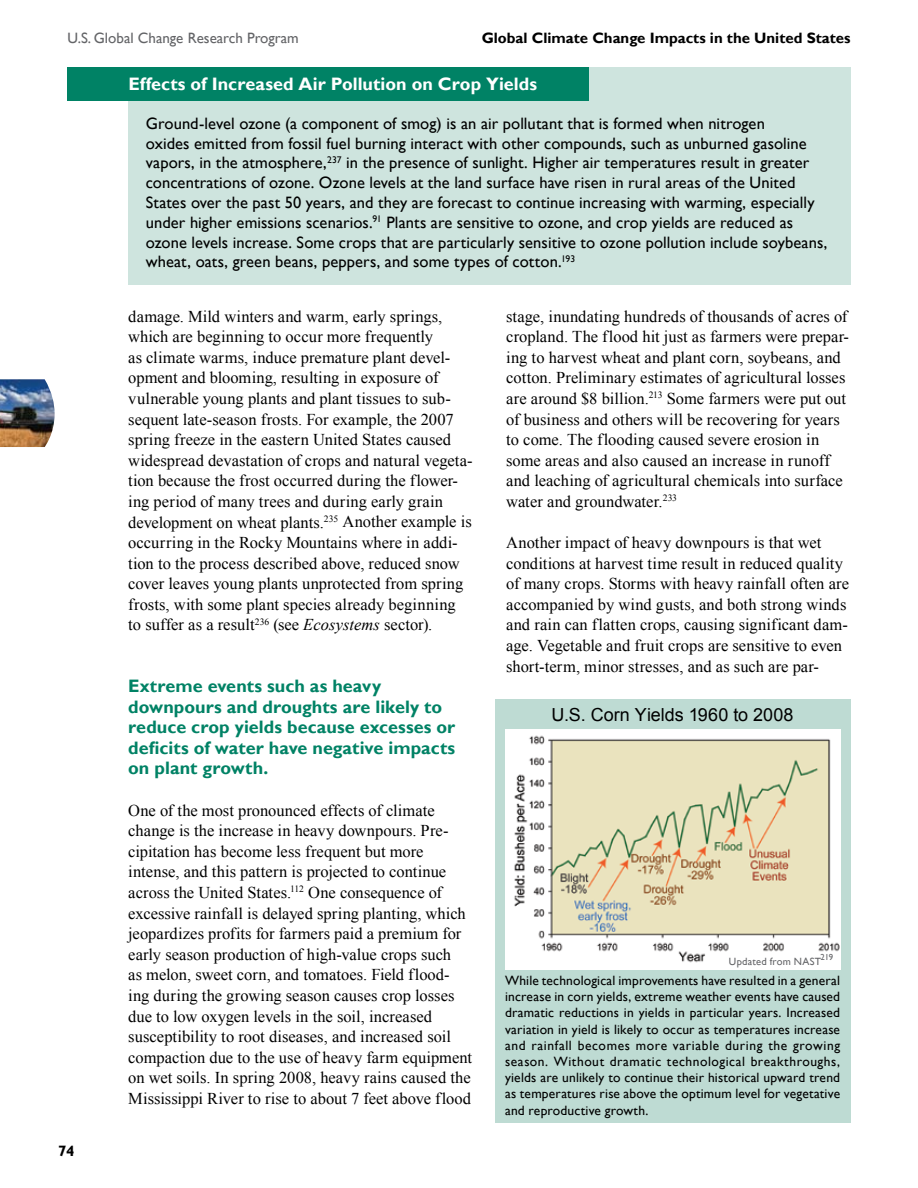
<style>
.page{position:relative;width:918px;height:1188px;background:#fff}
.page>*{position:absolute;margin:0;border:0;box-sizing:border-box;transform-origin:0 0}
.t1{font:700 18px/20.5px "Gill Sans";letter-spacing:.005em;color:#008265}
.t2{font:700 18px "Gill Sans";letter-spacing:.005em;color:#fff}
.t3{font:18px "Arial";color:#000}
.t4{font:16.5px/20.5px "Times New Roman";color:#000}
.t5{font:16.5px/19.8px "Gill Sans";letter-spacing:.005em;color:#000}
.t6{font:700 15px "Gill Sans";color:#000}
.t7{font:15px "Gill Sans";color:#636467}
.t8{font:13.5px/16.2px "Gill Sans";letter-spacing:.01em;color:#000;text-align:justify}
.t9{font:10.5px "Gill Sans";letter-spacing:.025em;color:#636467}
.t10{font:8.7px "Gill Sans";color:#636467}
.s1{font-style:italic}
</style>
<div class="page">
<img style="left:0;top:379px;width:55px;height:68px">
<div style="left:128px;top:68px;width:722px;height:217px;background:#cee4de"></div>
<div style="left:68px;top:68px;width:521px;height:33px;background:#008265"></div>
<div style="left:495px;top:699px;width:355px;height:423px;background:#bedbd3"></div>
<img style="left:505px;top:729px;width:335px;height:240px">
<p class="t7" style="left:68px;top:30px;width:233px">U.S. Global Change Research Program</p>
<p class="t6" style="left:482px;top:29px;width:370px">Global Climate Change Impacts in the United States</p>
<p class="t2" style="left:128px;top:73px;width:410px">Effects of Increased Air Pollution on Crop Yields</p>
<p class="t5" style="left:146px;top:114px;width:683px">Ground-level ozone (a component of smog) is an air pollutant that is formed when nitrogen<br>oxides emitted from fossil fuel burning interact with other compounds, such as unburned gasoline vapors, in the atmosphere,<sup>237</sup> in the presence of sunlight. Higher air temperatures result in greater concentrations of ozone. Ozone levels at the land surface have risen in rural areas of the United States over the past 50 years, and they are forecast to continue increasing with warming, especially under higher emissions scenarios.<sup>91</sup> Plants are sensitive to ozone, and crop yields are reduced as ozone levels increase. Some crops that are particularly sensitive to ozone pollution include soybeans, wheat, oats, green beans, peppers, and some types of cotton.<sup>193</sup></p>
<p class="t6" style="left:58px;top:1142px;width:18px">74</p>
<p class="t4" style="left:128px;top:306px;width:346px">damage. Mild winters and warm, early springs, which are beginning to occur more frequently<br>as climate warms, induce premature plant devel&shy;opment and blooming, resulting in exposure of vulnerable young plants and plant tissues to sub&shy;sequent late-season frosts. For example, the 2007 spring freeze in the eastern United States caused widespread devastation of crops and natural vegeta&shy;tion because the frost occurred during the flower&shy;ing period of many trees and during early grain development on wheat plants.<sup>235</sup> Another example is occurring in the Rocky Mountains where in addi&shy;tion to the process described above, reduced snow cover leaves young plants unprotected from spring frosts, with some plant species already beginning to suffer as a result<sup>236</sup> (see <span class="s1">Ecosystems</span> sector).</p>
<p class="t1" style="left:128px;top:676px;width:329px">Extreme events such as heavy downpours and droughts are likely to reduce crop yields because excesses or deficits of water have negative impacts on plant growth.</p>
<p class="t4" style="left:128px;top:800px;width:345px">One of the most pronounced effects of climate change is the increase in heavy downpours. Pre&shy;cipitation has become less frequent but more intense, and this pattern is projected to continue across the United States.<sup>112</sup> One consequence of excessive rainfall is delayed spring planting, which jeopardizes profits for farmers paid a premium for early season production of high-value crops such<br>as melon, sweet corn, and tomatoes. Field flood&shy;ing during the growing season causes crop losses due to low oxygen levels in the soil, increased susceptibility to root diseases, and increased soil compaction due to the use of heavy farm equipment on wet soils. In spring 2008, heavy rains caused the Mississippi River to rise to about 7 feet above flood</p>
<p class="t4" style="left:506px;top:306px;width:344px">stage, inundating hundreds of thousands of acres of cropland. The flood hit just as farmers were prepar&shy;ing to harvest wheat and plant corn, soybeans, and cotton. Preliminary estimates of agricultural losses are around $8 billion.<sup>213</sup> Some farmers were put out of business and others will be recovering for years to come. The flooding caused severe erosion in some areas and also caused an increase in runoff and leaching of agricultural chemicals into surface water and groundwater.<sup>233</sup></p>
<p class="t4" style="left:506px;top:532px;width:344px">Another impact of heavy downpours is that wet conditions at harvest time result in reduced quality of many crops. Storms with heavy rainfall often are accompanied by wind gusts, and both strong winds and rain can flatten crops, causing significant dam&shy;age. Vegetable and fruit crops are sensitive to even short-term, minor stresses, and as such are par-</p>
<p class="t3" style="left:552px;top:703px;width:244px">U.S. Corn Yields 1960 to 2008</p>
<p class="t10" style="left:821px;top:952px;width:14px">219</p>
<p class="t9" style="left:729px;top:955px;width:94px">Updated from NAST</p>
<p class="t8" style="left:505px;top:973px;width:337px">While technological improvements have resulted in a general increase in corn yields, extreme weather events have caused dramatic reductions in yields in particular years. Increased variation in yield is likely to occur as temperatures increase and rainfall becomes more variable during the growing season. Without dramatic technological breakthroughs, yields are unlikely to continue their historical upward trend as temperatures rise above the optimum level for vegetative and reproductive growth.</p>
</div>
